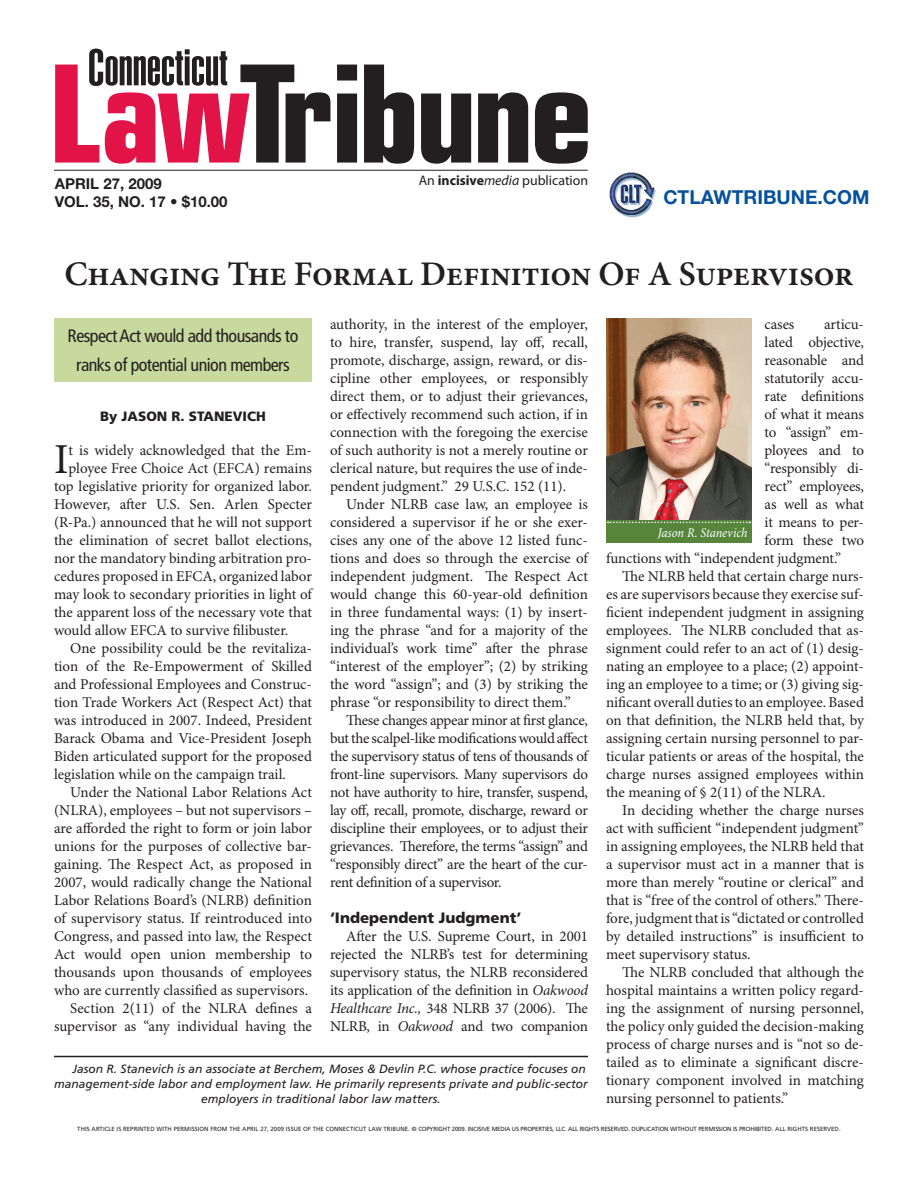
<style>
.page{position:relative;width:918px;height:1188px;background:#fff}
.page>*{position:absolute;margin:0;border:0;box-sizing:border-box;transform-origin:0 0}
.t1{font:900 extra-condensed 50.7px "Helvetica";color:#231f20}
.DROPCAP_1st_paragrap{font:42.75px "Minion Pro";color:#231f20}
.HEAD_Supplement_mini{font:600 34.5px "Minion Pro";letter-spacing:-.01em;color:#231f20}
.t2{font:700 19.2px "Helvetica Neue LT Std";color:#05519d}
.DECK_Supplement{font:condensed 18px/28.5px "Frutiger LT Std";letter-spacing:-.03em;color:#231f20;text-align:center}
.TEXT_Body_text{font:15px/18px "Minion Pro";letter-spacing:-.005em;color:#231f20;text-align:justify}
.DROPCAP_1st_paragrap-2{font:15px "Minion Pro";color:#231f20}
.t3{font:700 15px "Helvetica Neue LT Std";color:#231f20}
.SUBHEAD_Callout{font:900 15px "Frutiger LT Std";color:#231f20}
.t4{font:13.8px "Myriad Pro";color:#231f20}
.BYLINE_Supplement{font:900 13.5px "Frutiger LT Std";color:#231f20}
.TEXT_Body_text-2{font:italic condensed 13.5px "Minion Pro";letter-spacing:-.005em;color:#fff}
.BIO_author_bio{font:italic 12px "Frutiger LT Std";color:#231f20}
.t5{font:6px "Frutiger LT Std";letter-spacing:-.02em;color:#231f20}
.t6{font:6px "Frutiger LT Std";letter-spacing:.01em;color:#231f20}
.s1{font-weight:700}
.s2{font-style:italic}
</style>
<div class="page">
<svg style="left:55px;top:65px;width:44px;height:98px"></svg>
<svg style="left:105px;top:65px;width:226px;height:99px"></svg>
<svg style="left:337px;top:65px;width:20px;height:98px"></svg>
<svg style="left:364px;top:65px;width:50px;height:99px"></svg>
<svg style="left:421px;top:94px;width:50px;height:70px"></svg>
<svg style="left:478px;top:92px;width:50px;height:71px"></svg>
<svg style="left:535px;top:92px;width:53px;height:72px"></svg>
<hr style="left:54px;top:170px;width:534px;height:1px;background:#231f20">
<img style="left:609px;top:172px;width:48px;height:46px">
<hr style="left:54px;top:1056px;width:534px;height:1px;background:#231f20">
<div style="left:54px;top:318px;width:258px;height:63px;background:#c8d99e"></div>
<img style="left:606px;top:318px;width:145px;height:202px">
<div style="left:606px;top:520px;width:145px;height:23px;background:#57853b"></div>
<svg style="left:608px;top:522px;width:142px;height:1px"></svg>
<p class="t1" style="left:88px;top:38px;width:141px">Connecticut</p>
<p class="t3" style="left:55px;top:175px;width:108px">APRIL 27, 2009</p>
<p class="t4" style="left:419px;top:172px;width:171px">An <span class="s1">incisive</span><span class="s2">media</span> publication</p>
<p class="t3" style="left:55px;top:193px;width:174px">VOL. 35, NO. 17 • $10.00</p>
<p class="t2" style="left:663px;top:185px;width:207px">CTLAWTRIBUNE.COM</p>
<p class="HEAD_Supplement_mini" style="left:64px;top:254px;width:791px">Changing The Formal Definition Of A Supervisor</p>
<p class="DECK_Supplement" style="left:68px;top:322px;width:232px">Respect Act would add thousands to ranks of potential union members</p>
<p class="BYLINE_Supplement" style="left:100px;top:408px;width:167px">By JASON R. STANEVICH</p>
<p class="DROPCAP_1st_paragrap" style="left:54px;top:434px;width:16px">I</p>
<p class="DROPCAP_1st_paragrap-2" style="left:69px;top:441px;width:245px">t is widely acknowledged that the Em-</p>
<p class="DROPCAP_1st_paragrap-2" style="left:69px;top:459px;width:245px">ployee Free Choice Act (EFCA) remains</p>
<p class="DROPCAP_1st_paragrap-2" style="left:54px;top:477px;width:260px">top legislative priority for organized labor.</p>
<p class="DROPCAP_1st_paragrap-2" style="left:54px;top:495px;width:259px">However, after U.S. Sen. Arlen Specter</p>
<p class="DROPCAP_1st_paragrap-2" style="left:54px;top:513px;width:259px">(R-Pa.) announced that he will not support</p>
<p class="DROPCAP_1st_paragrap-2" style="left:54px;top:531px;width:260px">the elimination of secret ballot elections,</p>
<p class="DROPCAP_1st_paragrap-2" style="left:54px;top:549px;width:260px">nor the mandatory binding arbitration pro-</p>
<p class="DROPCAP_1st_paragrap-2" style="left:54px;top:567px;width:260px">cedures proposed in EFCA, organized labor</p>
<p class="DROPCAP_1st_paragrap-2" style="left:54px;top:585px;width:260px">may look to secondary priorities in light of</p>
<p class="DROPCAP_1st_paragrap-2" style="left:54px;top:603px;width:259px">the apparent loss of the necessary vote that</p>
<p class="DROPCAP_1st_paragrap-2" style="left:54px;top:621px;width:236px">would allow EFCA to survive filibuster.</p>
<p class="TEXT_Body_text" style="left:54px;top:640px;width:260px;text-indent:16px">One possibility could be the revitaliza&shy;tion of the Re-Empowerment of Skilled and Professional Employees and Construc&shy;tion Trade Workers Act (Respect Act) that was introduced in 2007. Indeed, President Barack Obama and Vice-President Joseph Biden articulated support for the proposed legislation while on the campaign trail.</p>
<p class="TEXT_Body_text" style="left:54px;top:784px;width:260px;text-indent:16px">Under the National Labor Relations Act (NLRA), employees – but not supervisors – are afforded the right to form or join labor unions for the purposes of collective bar&shy;gaining. The Respect Act, as proposed in 2007, would radically change the National Labor Relations Board’s (NLRB) definition of supervisory status. If reintroduced into Congress, and passed into law, the Respect Act would open union membership to thousands upon thousands of employees who are currently classified as supervisors.</p>
<p class="TEXT_Body_text" style="left:54px;top:1000px;width:260px;text-align:right">Section 2(11) of the NLRA defines a supervisor as “any individual having the</p>
<p class="TEXT_Body_text" style="left:330px;top:316px;width:260px">authority, in the interest of the employer, to hire, transfer, suspend, lay off, recall, promote, discharge, assign, reward, or dis&shy;cipline other employees, or responsibly direct them, or to adjust their grievances, or effectively recommend such action, if in connection with the foregoing the exercise of such authority is not a merely routine or clerical nature, but requires the use of inde&shy;pendent judgment.” 29 U.S.C. 152 (11).</p>
<p class="TEXT_Body_text" style="left:330px;top:496px;width:260px;text-indent:16px">Under NLRB case law, an employee is considered a supervisor if he or she exer&shy;cises any one of the above 12 listed func&shy;tions and does so through the exercise of independent judgment. The Respect Act would change this 60-year-old definition in three fundamental ways: (1) by insert&shy;ing the phrase “and for a majority of the individual’s work time” after the phrase “interest of the employer”; (2) by striking the word “assign”; and (3) by striking the phrase “or responsibility to direct them.”</p>
<p class="TEXT_Body_text" style="left:330px;top:712px;width:260px;text-indent:16px">These changes appear minor at first glance, but the scalpel-like modifications would affect the supervisory status of tens of thousands of front-line supervisors. Many supervisors do not have authority to hire, transfer, suspend, lay off, recall, promote, discharge, reward or discipline their employees, or to adjust their grievances. Therefore, the terms “assign” and “responsibly direct” are the heart of the cur&shy;rent definition of a supervisor.</p>
<p class="SUBHEAD_Callout" style="left:330px;top:909px;width:193px">‘Independent Judgment’</p>
<p class="TEXT_Body_text" style="left:330px;top:928px;width:260px;text-indent:16px">After the U.S. Supreme Court, in 2001 rejected the NLRB’s test for determining supervisory status, the NLRB reconsidered its application of the definition in <span class="s2">Oakwood Healthcare Inc.,</span> 348 NLRB 37 (2006). The NLRB, in <span class="s2">Oakwood</span> and two companion</p>
<p class="BIO_author_bio" style="left:72px;top:1062px;width:515px">Jason R. Stanevich is an associate at Berchem, Moses &amp; Devlin P.C. whose practice focuses on</p>
<p class="BIO_author_bio" style="left:54px;top:1077px;width:535px">management-side labor and employment law. He primarily represents private and public-sector</p>
<p class="BIO_author_bio" style="left:201px;top:1092px;width:241px">employers in traditional labor law matters.</p>
<p class="TEXT_Body_text" style="left:765px;top:316px;width:31px">cases</p>
<p class="TEXT_Body_text" style="left:824px;top:316px;width:41px">articu-</p>
<p class="TEXT_Body_text" style="left:765px;top:334px;width:101px">lated objective,</p>
<p class="TEXT_Body_text" style="left:765px;top:352px;width:101px">reasonable and</p>
<p class="TEXT_Body_text" style="left:765px;top:370px;width:101px">statutorily accu-</p>
<p class="TEXT_Body_text" style="left:765px;top:388px;width:101px">rate definitions</p>
<p class="TEXT_Body_text" style="left:765px;top:406px;width:101px">of what it means</p>
<p class="TEXT_Body_text" style="left:765px;top:424px;width:101px">to “assign” em-</p>
<p class="TEXT_Body_text" style="left:765px;top:442px;width:101px">ployees and to</p>
<p class="TEXT_Body_text" style="left:765px;top:460px;width:101px">“responsibly di-</p>
<p class="TEXT_Body_text" style="left:765px;top:478px;width:101px">rect” employees,</p>
<p class="TEXT_Body_text" style="left:765px;top:496px;width:101px">as well as what</p>
<p class="TEXT_Body_text" style="left:765px;top:514px;width:101px">it means to per-</p>
<p class="TEXT_Body_text" style="left:765px;top:532px;width:101px">form these two</p>
<p class="TEXT_Body_text" style="left:606px;top:550px;width:237px">functions with “independent judgment.”</p>
<p class="TEXT_Body_text" style="left:606px;top:568px;width:260px;text-indent:16px">The NLRB held that certain charge nurs&shy;es are supervisors because they exercise suf&shy;ficient independent judgment in assigning employees. The NLRB concluded that as&shy;signment could refer to an act of (1) desig&shy;nating an employee to a place; (2) appoint&shy;ing an employee to a time; or (3) giving sig&shy;nificant overall duties to an employee. Based on that definition, the NLRB held that, by assigning certain nursing personnel to par&shy;ticular patients or areas of the hospital, the charge nurses assigned employees within the meaning of § 2(11) of the NLRA.</p>
<p class="TEXT_Body_text" style="left:606px;top:802px;width:260px;text-indent:16px">In deciding whether the charge nurses act with sufficient “independent judgment” in assigning employees, the NLRB held that a supervisor must act in a manner that is more than merely “routine or clerical” and that is “free of the control of others.” There&shy;fore, judgment that is “dictated or controlled by detailed instructions” is insufficient to meet supervisory status.</p>
<p class="TEXT_Body_text" style="left:606px;top:964px;width:260px;text-indent:16px">The NLRB concluded that although the hospital maintains a written policy regard&shy;ing the assignment of nursing personnel, the policy only guided the decision-making process of charge nurses and is “not so de&shy;tailed as to eliminate a significant discre&shy;tionary component involved in matching nursing personnel to patients.”</p>
<p class="TEXT_Body_text-2" style="left:658px;top:524px;width:91px">Jason R. Stanevich</p>
<p class="t6" style="left:77px;top:1125px;width:170px">THIS ARTICLE IS REPRINTED WITH PERMISSION FROM THE APRIL</p>
<p class="t5" style="left:260px;top:1125px;width:582px">27, 2009 ISSUE OF THE CONNECTICUT LAW TRIBUNE. © COPYRIGHT 2009. I NCISIVE M EDIA US PROPERTIES, LLC. ALL RIGHTS RESERVED. DUPLICATION WITHOUT PERMISSION IS PROHIBITED. ALL RIGHTS RESERVED.</p>
</div>
